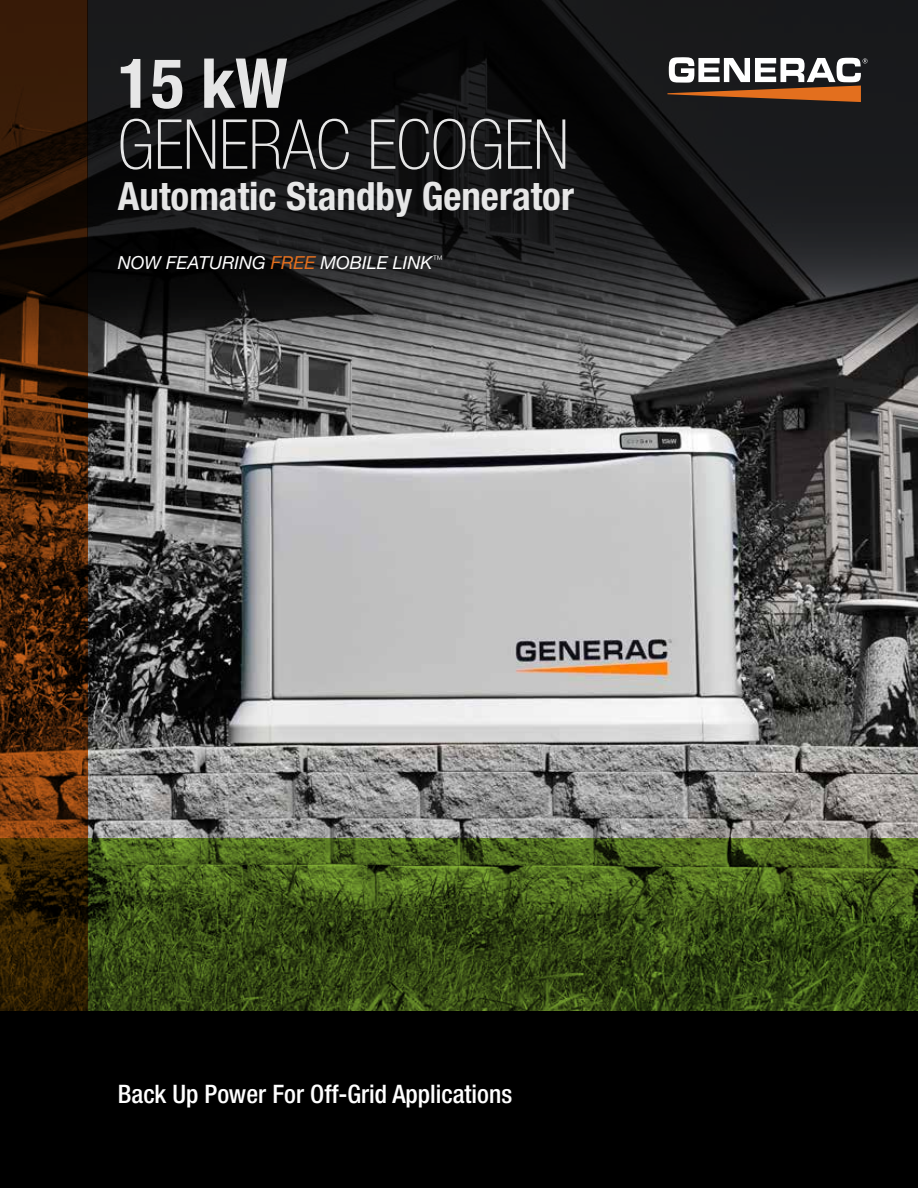
<style>
.page{position:relative;width:918px;height:1188px;background:#fff}
.page>*{position:absolute;margin:0;border:0;box-sizing:border-box;transform-origin:0 0}
.t1{font:100 condensed 69px "Helvetica Neue LT Std";color:#fff}
.t2{font:700 condensed 69px "Helvetica Neue LT Std";color:#fff}
.t3{font:700 condensed 39px "Helvetica Neue LT Std";color:#fff}
.t4{font:500 condensed 25.5px "Helvetica Neue LT Std";color:#fff}
.t5{font:italic 18px "Helvetica Neue LT Std";color:#fff}
.s1{color:#e36f1e}
</style>
<div class="page">
<img style="left:88px;top:365px;width:830px;height:473px">
<svg style="left:88px;top:0;width:830px;height:365px;background:#212122"></svg>
<div style="left:0;top:1012px;width:918px;height:176px;background:#000"></div>
<svg style="left:0;top:0;width:88px;height:838px;background:#3f1e08"></svg>
<svg style="left:667px;top:57px;width:201px;height:45px"></svg>
<svg style="left:0;top:838px;width:918px;height:174px;background:#3a4d15"></svg>
<h1 class="t2" style="left:118px;top:42px;width:171px">15 kW</h1>
<h1 class="t1" style="left:118px;top:106px;width:453px">GENERAC ECOGEN</h1>
<h2 class="t3" style="left:118px;top:172px;width:458px">Automatic Standby Generator</h2>
<p class="t5" style="left:118px;top:252px;width:327px">NOW FEATURING <span class="s1">FREE</span> MOBILE LINK<sup>™</sup></p>
<p class="t4" style="left:118px;top:1079px;width:396px">Back Up Power For Off-Grid Applications</p>
</div>
